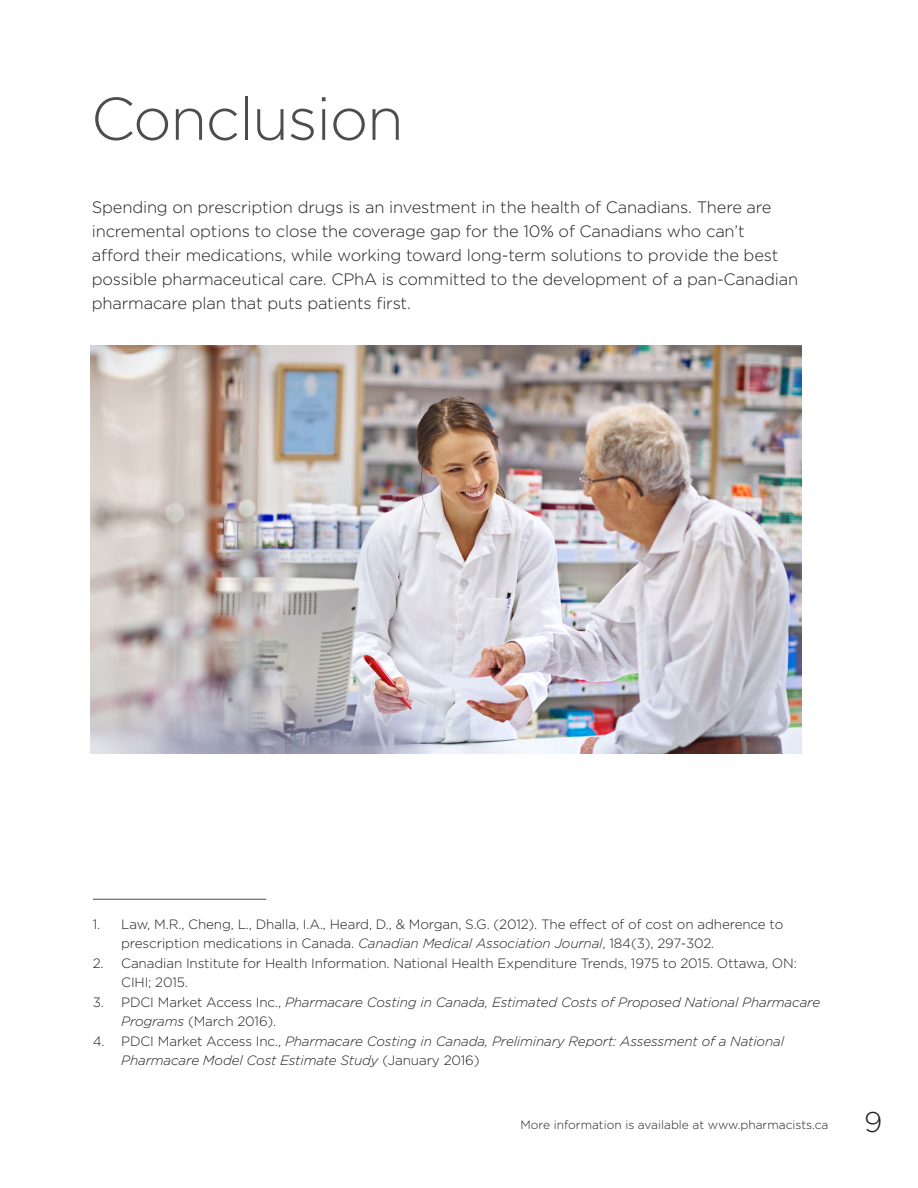
<style>
.page{position:relative;width:918px;height:1188px;background:#fff}
.page>*{position:absolute;margin:0;border:0;box-sizing:border-box;transform-origin:0 0}
.t1{font:300 60px "Gotham";letter-spacing:-.02em;color:#4d4d4e}
.t2{font:300 28.5px "Gotham";color:#231f20}
.t3{font:300 16.5px/24px "Gotham";letter-spacing:-.01em;color:#231f20}
.t4{font:300 13.5px/19.5px "Gotham";letter-spacing:-.01em;color:#231f20}
.t5{font:italic 300 13.5px/19.5px "Gotham";letter-spacing:-.01em;color:#231f20}
.t6{font:300 12px "Gotham";color:#231f20}
.s1{font-style:italic}
.s2{font-style:normal}
</style>
<div class="page">
<hr style="left:93px;top:899px;width:173px;height:1px;background:#4d4d4e">
<img style="left:91px;top:345px;width:711px;height:409px">
<p class="t1" style="left:91px;top:81px;width:314px">Conclusion</p>
<p class="t3" style="left:92px;top:195px;width:708px">Spending on prescription drugs is an investment in the health of Canadians. There are incremental options to close the coverage gap for the 10% of Canadians who can’t<br>afford their medications, while working toward long-term solutions to provide the best possible pharmaceutical care. CPhA is committed to the development of a pan-Canadian pharmacare plan that puts patients first.</p>
<p class="t4" style="left:121px;top:914px;width:664px;text-indent:-29px">1. Law, M.R., Cheng, L., Dhalla, I.A., Heard, D., &amp; Morgan, S.G. (2012). The effect of of cost on adherence to prescription medications in Canada. <span class="s1">Canadian Medical Association Journal</span>, 184(3), 297-302.</p>
<p class="t4" style="left:121px;top:953px;width:677px;text-indent:-29px">2. Canadian Institute for Health Information. National Health Expenditure Trends, 1975 to 2015. Ottawa, ON:<br>CIHI; 2015.</p>
<p class="t5" style="left:121px;top:992px;width:701px;text-indent:-29px"><span class="s2">3. PDCI Market Access Inc.,</span> Pharmacare Costing in Canada, Estimated Costs of Proposed National Pharmacare<br>Programs <span class="s2">(March 2016).</span></p>
<p class="t5" style="left:121px;top:1031px;width:664px;text-indent:-29px"><span class="s2">4. PDCI Market Access Inc.,</span> Pharmacare Costing in Canada, Preliminary Report: Assessment of a National<br>Pharmacare Model Cost Estimate Study <span class="s2">(January 2016)</span></p>
<p class="t6" style="left:520px;top:1117px;width:309px">More information is available at www.pharmacists.ca</p>
<h2 class="t2" style="left:864px;top:1104px;width:20px">9</h2>
</div>
